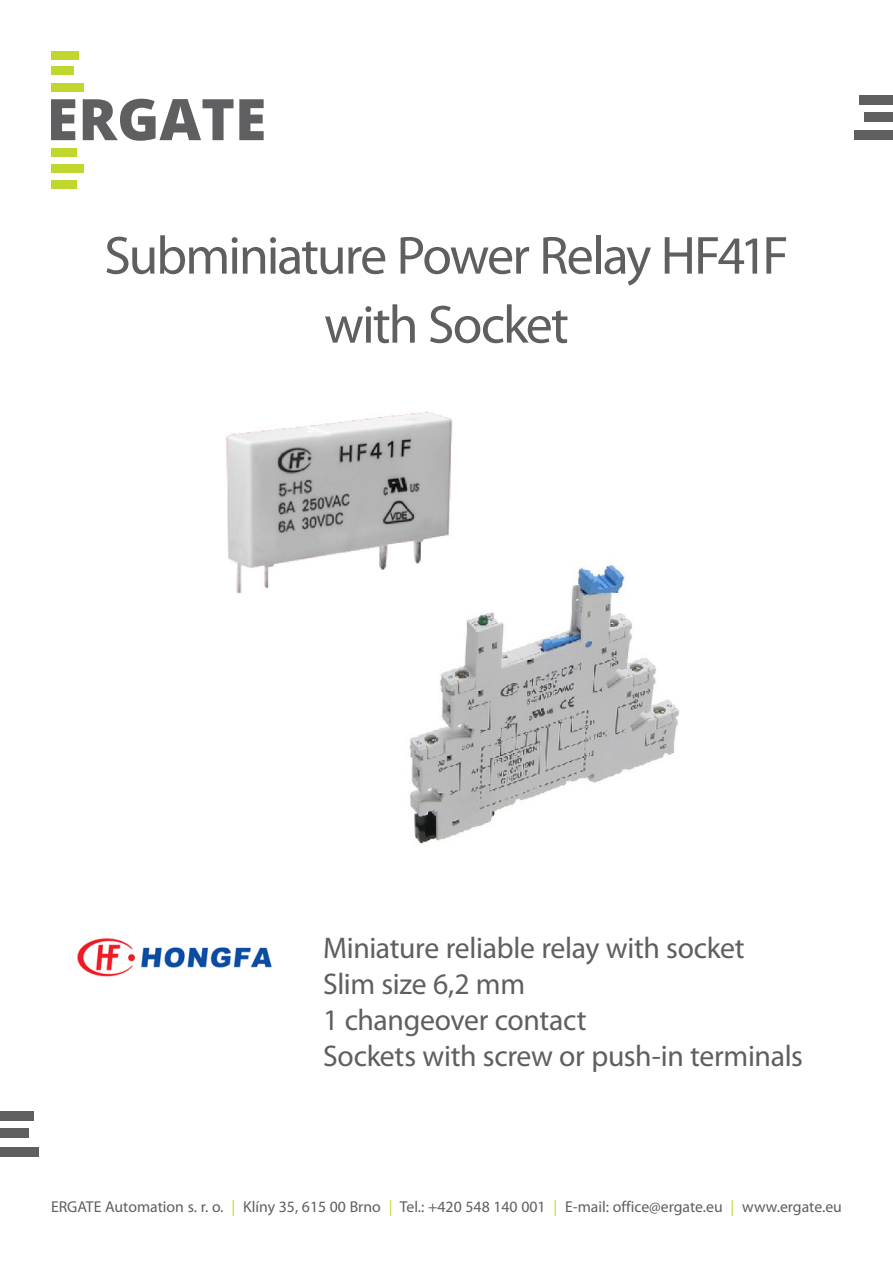
<style>
.page{position:relative;width:893px;height:1263px;background:#fff}
.page>*{position:absolute;margin:0;border:0;box-sizing:border-box;transform-origin:0 0}
.nadpis-1-letaky{font:54px "Myriad Pro";letter-spacing:-.04em;color:#5f5f62}
.highlights-letaky{font:30px "Myriad Pro";letter-spacing:-.015em;color:#5f5f62}
.t1{font:15.75px "Myriad Pro";color:#5f5f62}
.s1{color:#c1d72f}
</style>
<div class="page">
<div style="left:860px;top:95px;width:33px;height:10px;background:#5f5f62"></div>
<div style="left:865px;top:112px;width:28px;height:10px;background:#5f5f62"></div>
<div style="left:855px;top:130px;width:38px;height:10px;background:#5f5f62"></div>
<div style="left:51px;top:148px;width:26px;height:9px;background:#c1d72f"></div>
<div style="left:51px;top:164px;width:32px;height:8px;background:#c1d72f"></div>
<div style="left:51px;top:180px;width:26px;height:9px;background:#c1d72f"></div>
<div style="left:51px;top:51px;width:28px;height:9px;background:#c1d72f"></div>
<div style="left:51px;top:66px;width:23px;height:9px;background:#c1d72f"></div>
<div style="left:51px;top:83px;width:32px;height:9px;background:#c1d72f"></div>
<svg style="left:83px;top:99px;width:150px;height:42px"></svg>
<svg style="left:239px;top:99px;width:25px;height:41px"></svg>
<svg style="left:51px;top:99px;width:24px;height:41px"></svg>
<div style="left:0;top:1111px;width:33px;height:10px;background:#5f5f62"></div>
<div style="left:0;top:1128px;width:28px;height:10px;background:#5f5f62"></div>
<div style="left:0;top:1147px;width:38px;height:10px;background:#5f5f62"></div>
<img style="left:409px;top:561px;width:270px;height:283px">
<img style="left:226px;top:411px;width:237px;height:215px">
<img style="left:78px;top:938px;width:194px;height:39px">
<p class="nadpis-1-letaky" style="left:104px;top:222px;width:686px">Subminiature Power Relay HF41F</p>
<p class="nadpis-1-letaky" style="left:324px;top:291px;width:246px">with Socket</p>
<p class="highlights-letaky" style="left:323px;top:929px;width:423px">Miniature reliable relay with socket</p>
<p class="highlights-letaky" style="left:323px;top:965px;width:203px">Slim size 6,2 mm</p>
<p class="highlights-letaky" style="left:323px;top:1001px;width:265px">1 changeover contact</p>
<p class="highlights-letaky" style="left:323px;top:1037px;width:481px">Sockets with screw or push-in terminals</p>
<p class="t1" style="left:51px;top:1197px;width:792px">ERGATE Automation s. r. o. <span class="s1">|</span> Klíny 35, 615 00 Brno <span class="s1">|</span> Tel.: +420 548 140 001 <span class="s1">|</span> E-mail: office@ergate.eu <span class="s1">|</span> www.ergate.eu</p>
</div>
